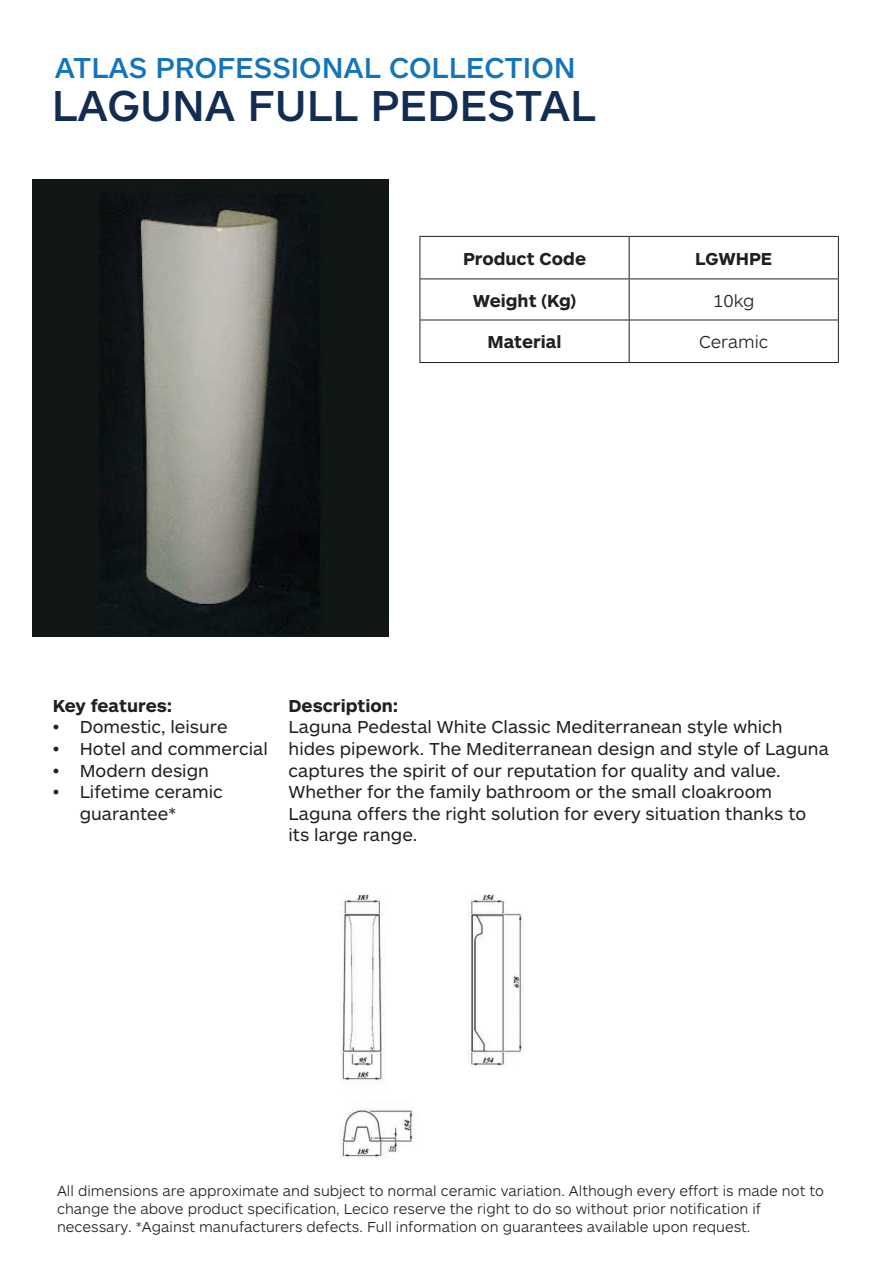
<style>
.page{position:relative;width:893px;height:1263px;background:#fff}
.page>*{position:absolute;margin:0;border:0;box-sizing:border-box;transform-origin:0 0}
.t1{font:500 45px "ARS Maquette Pro";color:#132d52}
.t2{font:500 30px "ARS Maquette Pro";color:#1374bb}
.t3{font:18px/21.6px "ARS Maquette Pro";color:#231f20}
.t4{font:700 18px "ARS Maquette Pro";color:#231f20}
.t5{font:300 18px "ARS Maquette Pro";color:#231f20}
.t6{font:300 15px/18px "ARS Maquette Pro";color:#231f20}
.s1{font-weight:700}
</style>
<div class="page">
<img style="left:33px;top:179px;width:356px;height:457px">
<hr style="left:420px;top:279px;width:1px;height:41px;background:#231f20">
<hr style="left:629px;top:279px;width:1px;height:41px;background:#231f20">
<hr style="left:838px;top:279px;width:1px;height:41px;background:#231f20">
<hr style="left:420px;top:320px;width:209px;height:1px;background:#231f20">
<hr style="left:420px;top:320px;width:1px;height:42px;background:#231f20">
<hr style="left:629px;top:320px;width:210px;height:1px;background:#231f20">
<hr style="left:629px;top:320px;width:1px;height:42px;background:#231f20">
<hr style="left:838px;top:320px;width:1px;height:42px;background:#231f20">
<hr style="left:420px;top:362px;width:209px;height:1px;background:#231f20">
<hr style="left:629px;top:362px;width:210px;height:1px;background:#231f20">
<hr style="left:420px;top:236px;width:209px;height:1px;background:#231f20">
<hr style="left:420px;top:237px;width:1px;height:42px;background:#231f20">
<hr style="left:629px;top:236px;width:210px;height:1px;background:#231f20">
<hr style="left:629px;top:237px;width:1px;height:42px;background:#231f20">
<hr style="left:838px;top:237px;width:1px;height:42px;background:#231f20">
<hr style="left:420px;top:279px;width:209px;height:1px;background:#231f20">
<hr style="left:629px;top:279px;width:210px;height:1px;background:#231f20">
<img style="left:340px;top:894px;width:184px;height:264px">
<p class="t2" style="left:55px;top:48px;width:522px">ATLAS PROFESSIONAL COLLECTION</p>
<p class="t1" style="left:52px;top:76px;width:545px">LAGUNA FULL PEDESTAL</p>
<p class="t4" style="left:463px;top:247px;width:124px">Product Code</p>
<p class="t4" style="left:695px;top:247px;width:79px">LGWHPE</p>
<p class="t4" style="left:473px;top:289px;width:105px">Weight (Kg)</p>
<p class="t5" style="left:713px;top:289px;width:43px">10kg</p>
<p class="t4" style="left:487px;top:330px;width:76px">Material</p>
<p class="t5" style="left:699px;top:331px;width:71px">Ceramic</p>
<p class="t4" style="left:53px;top:694px;width:121px">Key features:</p>
<p class="t3" style="left:53px;top:715px;width:176px">• Domestic, leisure</p>
<p class="t3" style="left:53px;top:737px;width:217px">• Hotel and commercial</p>
<p class="t3" style="left:53px;top:759px;width:158px">• Modern design</p>
<p class="t3" style="left:80px;top:780px;width:145px;text-indent:-27px">• Lifetime ceramic guarantee*</p>
<p class="t3" style="left:289px;top:694px;width:542px"><span class="s1">Description:<br></span>Laguna Pedestal White Classic Mediterranean style which hides pipework. The Mediterranean design and style of Laguna captures the spirit of our reputation for quality and value.<br>Whether for the family bathroom or the small cloakroom Laguna offers the right solution for every situation thanks to its large range.</p>
<p class="t6" style="left:57px;top:1181px;width:768px">All dimensions are approximate and subject to normal ceramic variation. Although every effort is made not to change the above product specification, Lecico reserve the right to do so without prior notification if necessary. *Against manufacturers defects. Full information on guarantees available upon request.</p>
</div>
